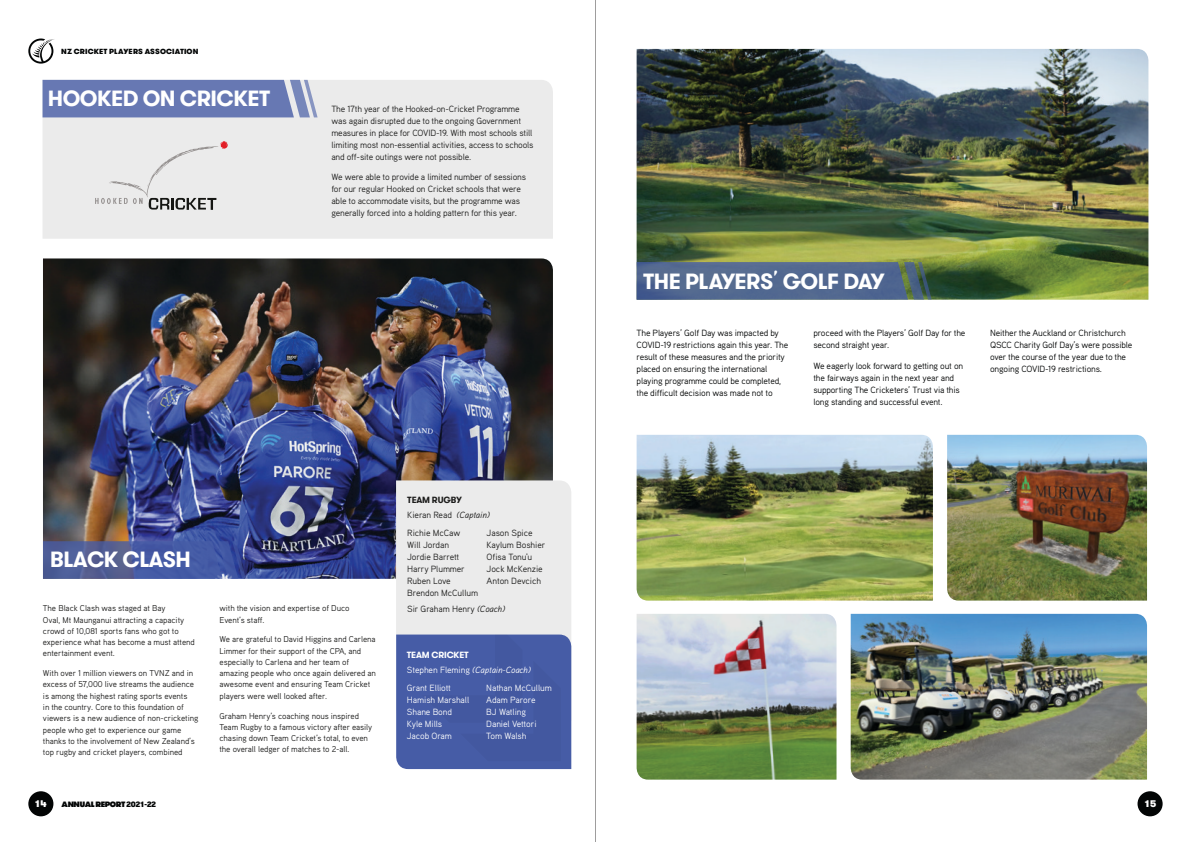
<style>
.page{position:relative;width:1191px;height:842px;background:#fff}
.page>*{position:absolute;margin:0;border:0;box-sizing:border-box;transform-origin:0 0}
.t1{font:700 22px "GT Walsheim Trial";letter-spacing:-.025em;color:#fff}
.t2{font:900 9.6px "GT Walsheim Trial";color:#fff}
.t3{font:9px/12px "Aaux Pro";letter-spacing:-.02em;color:#1c1c1b}
.t4{font:9px/12px "Aaux Pro";letter-spacing:-.02em;color:#030505}
.t5{font:9px/17.7px "Aaux Pro";letter-spacing:-.01em;color:#fff}
.t6{font:700 9px "GT Walsheim Trial";color:#fff}
.t7{font:700 9px "GT Walsheim Trial";letter-spacing:-.02em;color:#1c1c1b}
.t8{font:8.5px/11.3px "Aaux Pro";letter-spacing:-.01em;color:#1c1c1b}
.t9{font:800 7.8px "GT Walsheim Trial";letter-spacing:-.06em;color:#030505}
.t10{font:900 7.4px "GT Walsheim Trial";letter-spacing:.015em;color:#030505}
.s1{font-style:italic}
.s2{font-family:"Aaux Pro"}
.s3{font-weight:900}
</style>
<div class="page">
<hr style="left:595px;top:0;width:1px;height:842px;background:#9e9d9d">
<img style="left:636px;top:49px;width:512px;height:251px">
<svg style="left:636px;top:262px;width:295px;height:38px"></svg>
<div style="left:43px;top:80px;width:510px;height:159px;background:#ebebeb"></div>
<img style="left:43px;top:258px;width:510px;height:321px">
<svg style="left:43px;top:541px;width:203px;height:38px"></svg>
<svg style="left:43px;top:80px;width:274px;height:37px"></svg>
<img style="left:636px;top:435px;width:297px;height:166px">
<img style="left:850px;top:614px;width:297px;height:166px">
<img style="left:947px;top:435px;width:200px;height:166px">
<img style="left:636px;top:614px;width:200px;height:166px">
<div style="left:396px;top:480px;width:175px;height:154px;background:#ebebeb"></div>
<div style="left:407px;top:494px;width:145px;height:223px;background:#ebebeb"></div>
<div style="left:396px;top:634px;width:175px;height:135px;background:#465ca6"></div>
<svg style="left:95px;top:141px;width:133px;height:69px"></svg>
<svg style="left:28px;top:39px;width:26px;height:25px"></svg>
<div style="left:28px;top:791px;width:25px;height:25px;background:#030505;border-radius:50%"></div>
<div style="left:1137px;top:791px;width:25px;height:25px;background:#030505;border-radius:50%"></div>
<p class="t10" style="left:61px;top:49px;width:139px">NZ CRICKET PLAYERS ASSOCIATION</p>
<h1 class="t1" style="left:48px;top:90px;width:221px">HOOKED ON CRICKET</h1>
<p class="t3" style="left:331px;top:102px;width:204px">The 17th year of the Hooked-on-Cricket Programme was again disrupted due to the ongoing Government measures in place for COVID-19. With most schools still limiting most non-essential activities, access to schools and off-site outings were not possible.</p>
<p class="t3" style="left:331px;top:171px;width:196px">We were able to provide a limited number of sessions for our regular Hooked on Cricket schools that were able to accommodate visits, but the programme was generally forced into a holding pattern for this year.</p>
<p class="t7" style="left:407px;top:496px;width:12px">TEAM</p>
<p class="t7" style="left:432px;top:496px;width:32px">RUGBY</p>
<p class="t3" style="left:407px;top:506px;width:84px;line-height:17.7px">Kieran Read <span class="s1">(Captain)<br></span>Richie McCaw</p>
<p class="t3" style="left:486px;top:526px;width:47px">Jason Spice</p>
<h1 class="t1" style="left:50px;top:551px;width:142px">BLACK CLASH</h1>
<p class="t8" style="left:43px;top:602px;width:153px">The Black Clash was staged at Bay<br>Oval, Mt Maunganui attracting a capacity crowd of 10,081 sports fans who got to experience what has become a must attend entertainment event.</p>
<p class="t8" style="left:43px;top:667px;width:157px">With over 1 million viewers on TVNZ and in excess of 57,000 live streams the audience is among the highest rating sports events<br>in the country. Core to this foundation of viewers is a new audience of non-cricketing people who get to experience our game thanks to the involvement of New Zealand’s top rugby and cricket players, combined</p>
<p class="t8" style="left:219px;top:602px;width:131px">with the vision and expertise of Duco<br>Event’s staff.</p>
<p class="t8" style="left:219px;top:633px;width:158px">We are grateful to David Higgins and Carlena Limmer for their support of the CPA, and especially to Carlena and her team of amazing people who once again delivered an awesome event and ensuring Team Cricket players were well looked after.</p>
<p class="t8" style="left:219px;top:710px;width:154px">Graham Henry’s coaching nous inspired Team Rugby to a famous victory after easily chasing down Team Cricket’s total, to even the overall ledger of matches to 2-all.</p>
<p class="t3" style="left:407px;top:538px;width:43px">Will Jordan</p>
<p class="t3" style="left:486px;top:538px;width:60px">Kaylum Boshier</p>
<p class="t3" style="left:407px;top:550px;width:54px">Jordie Barrett</p>
<p class="t3" style="left:486px;top:550px;width:47px">Ofisa Tonu'u</p>
<p class="t3" style="left:407px;top:562px;width:59px">Harry Plummer</p>
<p class="t3" style="left:486px;top:562px;width:58px">Jock McKenzie</p>
<p class="t3" style="left:407px;top:574px;width:45px">Ruben Love</p>
<p class="t3" style="left:486px;top:574px;width:56px">Anton Devcich</p>
<p class="t3" style="left:407px;top:585px;width:99px;line-height:15.7px">Brendon McCullum<br>Sir Graham Henry <span class="s1">(Coach)</span></p>
<p class="t6" style="left:407px;top:651px;width:12px">TEAM</p>
<p class="t6" style="left:431px;top:651px;width:7px">CRICKE</p>
<p class="t6" style="left:464px;top:651px;width:6px">T</p>
<p class="t5" style="left:407px;top:661px;width:126px">Stephen Fleming <span class="s1">(Captain-Coach)<br></span>Grant Elliott</p>
<p class="t5" style="left:486px;top:679px;width:67px">Nathan McCullum</p>
<p class="t5" style="left:407px;top:691px;width:64px">Hamish Marshall</p>
<p class="t5" style="left:486px;top:691px;width:51px">Adam Parore</p>
<p class="t5" style="left:407px;top:703px;width:47px">Shane Bond</p>
<p class="t5" style="left:486px;top:703px;width:41px">BJ Watling</p>
<p class="t5" style="left:407px;top:715px;width:37px">Kyle Mills</p>
<p class="t5" style="left:486px;top:715px;width:52px">Daniel Vettori</p>
<p class="t5" style="left:407px;top:727px;width:47px">Jacob Oram</p>
<p class="t5" style="left:486px;top:727px;width:42px">Tom Walsh</p>
<h1 class="t1" style="left:643px;top:273px;width:243px">THE PLAYERS<span class="s2">’</span> GOLF DAY</h1>
<p class="t4" style="left:636px;top:327px;width:153px">The Players’ Golf Day was impacted by COVID-19 restrictions again this year. The result of these measures and the priority placed on ensuring the international playing programme could be completed, the difficult decision was made not to</p>
<p class="t4" style="left:813px;top:327px;width:154px">proceed with the Players’ Golf Day for the second straight year.</p>
<p class="t4" style="left:813px;top:359px;width:151px">We eagerly look forward to getting out on the fairways again in the next year and supporting The Cricketers’ Trust via this long standing and successful event.</p>
<p class="t4" style="left:990px;top:327px;width:144px">Neither the Auckland or Christchurch QSCC Charity Golf Day’s were possible over the course of the year due to the ongoing COVID-19 restrictions.</p>
<p class="t2" style="left:34px;top:799px;width:14px">14</p>
<p class="t9" style="left:62px;top:800px;width:96px">ANNUAL REPORT <span class="s3">2021-22</span></p>
<p class="t2" style="left:1144px;top:800px;width:14px">15</p>
</div>
